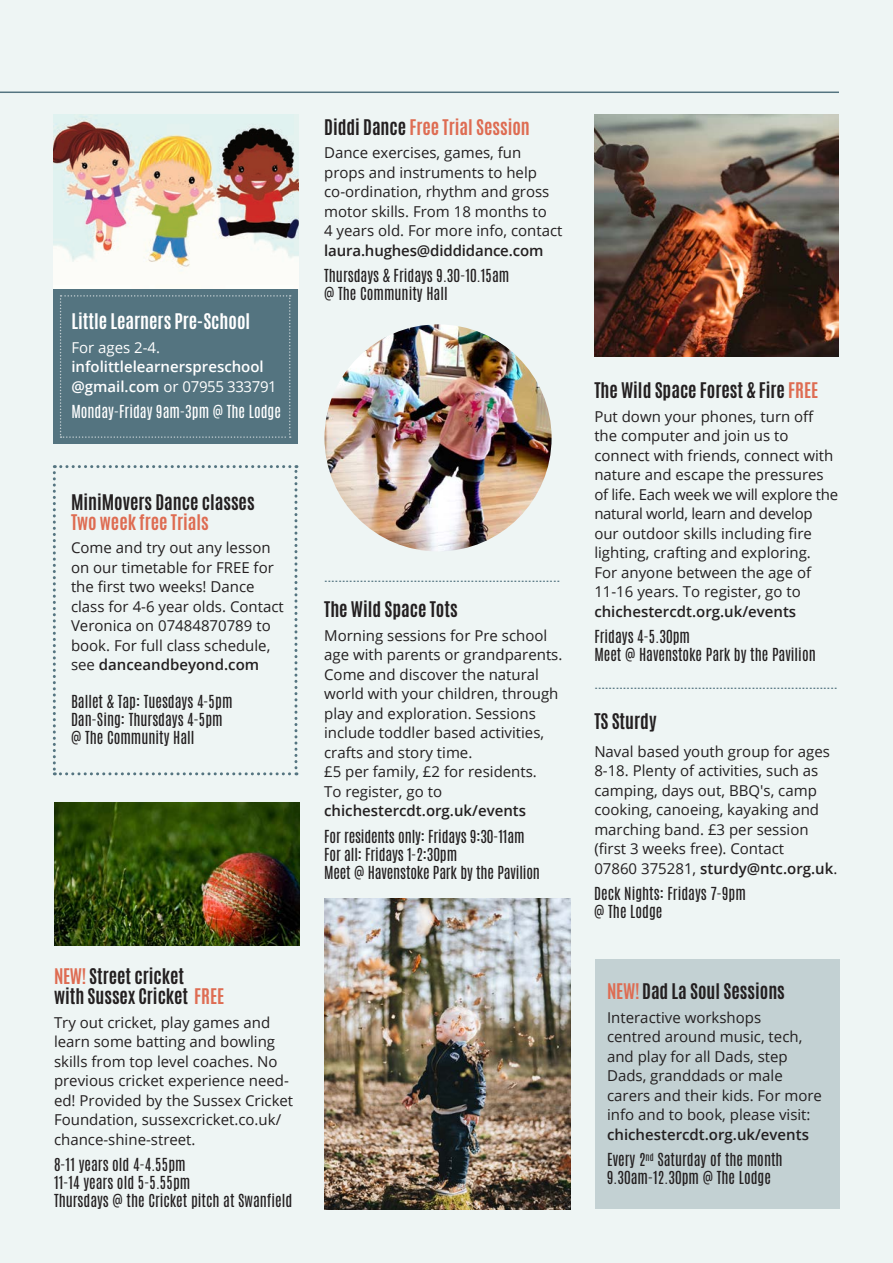
<style>
.page{position:relative;width:893px;height:1263px;background:#eef5f4}
.page>*{position:absolute;margin:0;border:0;box-sizing:border-box;transform-origin:0 0}
.Subtitle{font:700 18px/19.5px "Antonio";color:#231f20}
.Subtitle-2{font:700 18px "Antonio";color:#de6c52}
.Subtitle-3{font:700 18px "Antonio";color:#fff}
.Subtitle-4{font:15px/19.5px "Open Sans";color:#231f20}
.Subtitle-5{font:15px/18px "Antonio";color:#231f20}
.Subtitle-6{font:15px "Antonio";color:#547480}
.t1{font:600 15px/19.5px "Open Sans";color:#fff}
.divider{font:15px/18px "Antonio";color:#231f20}
.divider-2{font:15px "Antonio";color:#fff}
.t2{font:15px "Open Sans";color:#fff}
.s1{font-weight:400}
.s2{color:#de6c52}
.s3{font-weight:600}
.s4{color:#231f20}
</style>
<div class="page">
<div style="left:595px;top:960px;width:244px;height:249px;background:#c3d1d3"></div>
<svg style="left:53px;top:465px;width:244px;height:310px"></svg>
<hr style="left:0;top:92px;width:839px;height:1px;background:#547480">
<img style="left:594px;top:114px;width:245px;height:243px">
<img style="left:324px;top:899px;width:246px;height:310px">
<img style="left:54px;top:803px;width:245px;height:142px">
<div style="left:53px;top:288px;width:245px;height:155px;background:#547480"></div>
<svg style="left:60px;top:295px;width:231px;height:143px"></svg>
<img style="left:53px;top:114px;width:246px;height:174px">
<img style="left:324px;top:324px;width:228px;height:227px;border-radius:114px">
<p class="Subtitle-3" style="left:71px;top:307px;width:180px">Little Learners Pre-School</p>
<p class="t2" style="left:71px;top:337px;width:90px">For ages 2-4.</p>
<p class="t1" style="left:71px;top:357px;width:207px">infolittlelearnerspreschool @gmail.com <span class="s1">or 07955 333791</span></p>
<p class="divider-2" style="left:71px;top:401px;width:211px">Monday-Friday 9am-3pm @ The Lodge</p>
<p class="Subtitle" style="left:71px;top:493px;width:185px">MiniMovers Dance classes<br><span class="s2">Two week free Trials</span></p>
<p class="Subtitle-4" style="left:71px;top:538px;width:214px">Come and try out any lesson on our timetable for FREE for the first two weeks! Dance class for 4-6 year olds. Contact<br>Veronica on 07484870789 to book. For full class schedule, see <span class="s3">danceandbeyond.com</span></p>
<p class="Subtitle-5" style="left:71px;top:692px;width:163px">Ballet &amp; Tap: Tuesdays 4-5pm<br>Dan-Sing: Thursdays 4-5pm @ The Community Hall</p>
<p class="Subtitle-2" style="left:324px;top:113px;width:207px"><span class="s4">Diddi Dance</span> Free Trial Session</p>
<p class="Subtitle-4" style="left:324px;top:143px;width:240px">Dance exercises, games, fun props and instruments to help co-ordination, rhythm and gross motor skills. From 18 months to<br>4 years old. For more info, contact <span class="s3">laura.hughes@diddidance.com</span></p>
<p class="divider" style="left:324px;top:267px;width:187px">Thursdays &amp; Fridays 9.30-10.15am @ The Community Hall</p>
<p class="Subtitle-6" style="left:324px;top:567px;width:238px">¨¨¨¨¨¨¨¨¨¨¨¨¨¨¨¨¨¨¨¨¨¨¨¨¨¨¨¨¨¨¨¨¨</p>
<p class="Subtitle" style="left:324px;top:600px;width:135px">The Wild Space Tots</p>
<p class="Subtitle-4" style="left:324px;top:625px;width:240px">Morning sessions for Pre school age with parents or grandparents.<br>Come and discover the natural world with your children, through play and exploration. Sessions include toddler based activities, crafts and story time.<br>£5 per family, £2 for residents.<br>To register, go to <span class="s3">chichestercdt.org.uk/events</span></p>
<p class="Subtitle-5" style="left:324px;top:828px;width:217px">For residents only: Fridays 9:30-11am<br>For all: Fridays 1-2:30pm<br>Meet @ Havenstoke Park by the Pavilion</p>
<p class="Subtitle" style="left:54px;top:967px;width:172px"><span class="s2">NEW!</span> Street cricket<br>with Sussex Cricket <span class="s2">FREE</span></p>
<p class="Subtitle-4" style="left:54px;top:1012px;width:241px">Try out cricket, play games and learn some batting and bowling skills from top level coaches. No previous cricket experience need&shy;ed! Provided by the Sussex Cricket<br>Foundation, sussexcricket.co.uk/ chance-shine-street.</p>
<p class="Subtitle-5" style="left:54px;top:1156px;width:240px">8-11 years old 4-4.55pm<br>11-14 years old 5-5.55pm<br>Thursdays @ the Cricket pitch at Swanfield</p>
<p class="Subtitle" style="left:594px;top:381px;width:226px">The Wild Space Forest &amp; Fire <span class="s2">FREE</span></p>
<p class="Subtitle-4" style="left:594px;top:406px;width:245px">Put down your phones, turn off the computer and join us to connect with friends, connect with nature and escape the pressures of life. Each week we will explore the natural world, learn and develop our outdoor skills including fire lighting, crafting and exploring.<br>For anyone between the age of<br>11-16 years. To register, go to <span class="s3">chichestercdt.org.uk/events</span></p>
<p class="Subtitle-5" style="left:594px;top:628px;width:223px">Fridays 4-5.30pm<br>Meet @ Havenstoke Park by the Pavilion</p>
<p class="Subtitle-6" style="left:594px;top:674px;width:245px">¨¨¨¨¨¨¨¨¨¨¨¨¨¨¨¨¨¨¨¨¨¨¨¨¨¨¨¨¨¨¨¨¨¨</p>
<p class="Subtitle" style="left:594px;top:711px;width:64px">TS Sturdy</p>
<p class="Subtitle-4" style="left:594px;top:741px;width:245px">Naval based youth group for ages<br>8-18. Plenty of activities, such as camping, days out, BBQ's, camp cooking, canoeing, kayaking and marching band. £3 per session (first 3 weeks free). Contact<br>07860 375281, <span class="s3">sturdy@ntc.org.uk</span>.</p>
<p class="Subtitle-5" style="left:594px;top:885px;width:153px">Deck Nights: Fridays 7-9pm @ The Lodge</p>
<p class="Subtitle" style="left:607px;top:982px;width:179px"><span class="s2">NEW!</span> Dad La Soul Sessions</p>
<p class="Subtitle-4" style="left:607px;top:1007px;width:216px">Interactive workshops<br>centred around music, tech, and play for all Dads, step<br>Dads, granddads or male carers and their kids. For more info and to book, please visit: <span class="s3">chichestercdt.org.uk/events</span></p>
<p class="Subtitle-5" style="left:607px;top:1151px;width:177px">Every 2<sup>nd</sup> Saturday of the month<br>9.30am-12.30pm @ The Lodge</p>
</div>
